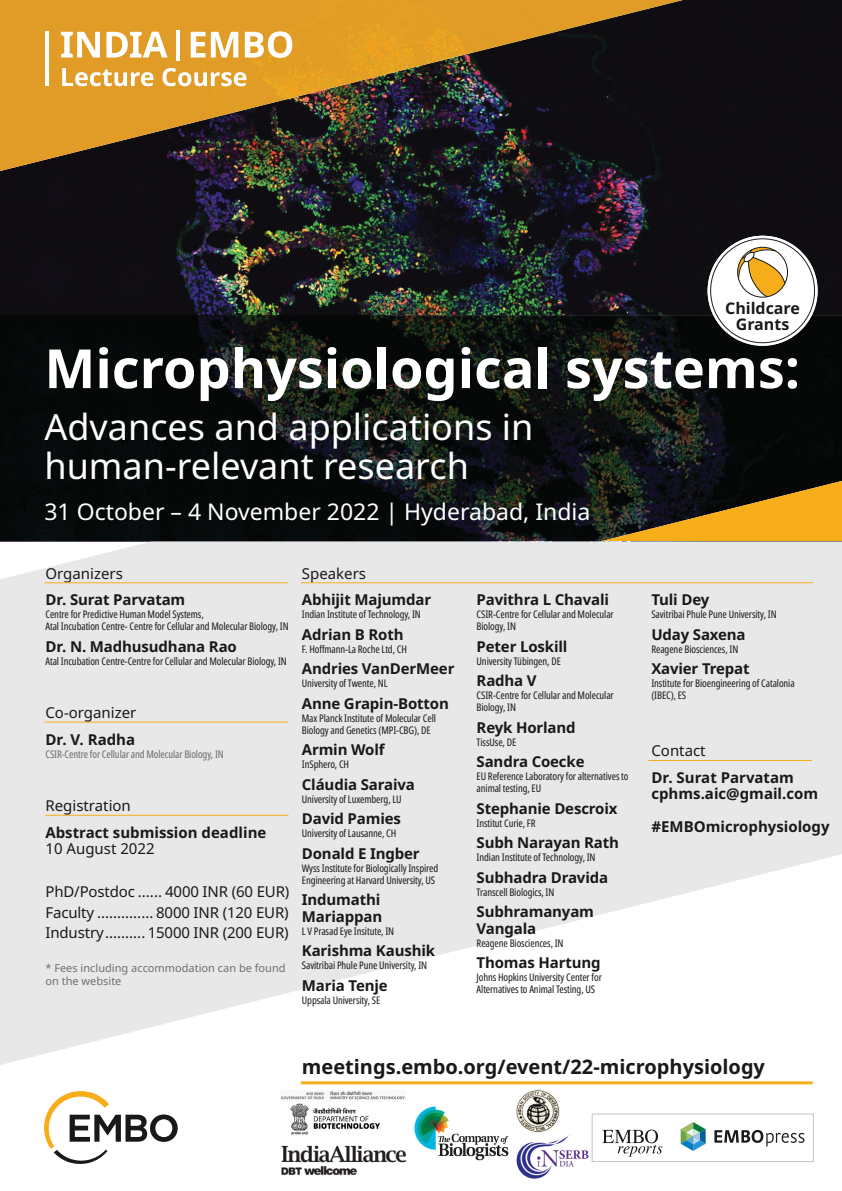
<style>
.page{position:relative;width:842px;height:1191px;background:#fff}
.page>*{position:absolute;margin:0;border:0;box-sizing:border-box;transform-origin:0 0}
.t1{font:700 54px "Noto Sans";color:#fff}
.t2{font:36px/39px "Noto Sans";color:#fff}
.t3{font:23px "Noto Sans";color:#fff}
.t4{font:700 20px "Noto Sans";color:#1a1918}
.t5{font:700 17.7px "Noto Sans";color:#1a1a18}
.t6{font:700 16px/16.5px "Noto Sans";color:#1a1a18;text-align:center}
.t7{font:700 15px/16.5px "Noto Sans";letter-spacing:-.01em;color:#1a1918}
.t8{font:15px/20.5px "Noto Sans";color:#1a1918;text-align:justify}
.t9{font:11px/13px "Noto Sans";color:#6f6f6f}
.t10{font:extra-condensed 10.5px/12px "Noto Sans";letter-spacing:-.01em;color:#221e1f}
.t11{font:extra-condensed 10.5px "Noto Sans";letter-spacing:-.01em;color:#6f6f6f}
</style>
<div class="page">
<svg style="left:44px;top:1091px;width:134px;height:73px"></svg>
<img style="left:0;top:0;width:842px;height:315px">
<img style="left:0;top:315px;width:737px;height:226px">
<div style="left:737px;top:315px;width:105px;height:166px;background:#060808"></div>
<img style="left:0;top:0;width:288px;height:137px">
<img style="left:287px;top:0;width:144px;height:99px">
<img style="left:431px;top:0;width:145px;height:63px">
<img style="left:575px;top:0;width:108px;height:27px">
<img style="left:0;top:136px;width:138px;height:35px">
<svg style="left:600px;top:481px;width:242px;height:60px;background:#846018"></svg>
<svg style="left:0;top:541px;width:842px;height:524px;fill:#e9e8e8"></svg>
<svg style="left:714px;top:1130px;width:90px;height:16px"></svg>
<svg style="left:681px;top:1122px;width:25px;height:28px"></svg>
<svg style="left:602px;top:1129px;width:60px;height:27px"></svg>
<div style="left:592px;top:1113px;width:222px;height:48px;border:1px solid #c5c4c5"></div>
<hr style="left:44px;top:582px;width:243px;height:1px;background:#f7ad1a">
<hr style="left:44px;top:721px;width:243px;height:1px;background:#f7ad1a">
<hr style="left:46px;top:814px;width:243px;height:1px;background:#f7ad1a">
<hr style="left:301px;top:582px;width:512px;height:1px;background:#f7ad1a">
<hr style="left:648px;top:760px;width:164px;height:1px;background:#f7ad1a">
<hr style="left:301px;top:1081px;width:512px;height:3px;background:#f7ad1a">
<img style="left:281px;top:1145px;width:126px;height:30px">
<img style="left:414px;top:1106px;width:95px;height:55px">
<img style="left:517px;top:1089px;width:43px;height:43px">
<img style="left:517px;top:1134px;width:71px;height:44px">
<img style="left:280px;top:1091px;width:125px;height:44px">
<hr style="left:45px;top:32px;width:4px;height:54px;background:#fff">
<svg style="left:61px;top:32px;width:39px;height:26px"></svg>
<svg style="left:106px;top:32px;width:62px;height:26px"></svg>
<hr style="left:176px;top:30px;width:3px;height:30px;background:#fff">
<svg style="left:191px;top:32px;width:14px;height:26px"></svg>
<svg style="left:211px;top:32px;width:27px;height:26px"></svg>
<svg style="left:245px;top:31px;width:47px;height:27px"></svg>
<svg style="left:62px;top:68px;width:92px;height:18px"></svg>
<svg style="left:163px;top:68px;width:83px;height:18px"></svg>
<div style="left:708px;top:236px;width:110px;height:110px;background:#fff;border-radius:50%"></div>
<svg style="left:720px;top:248px;width:78px;height:50px"></svg>
<h3 class="t6" style="left:725px;top:300px;width:76px">Childcare<br>Grants</h3>
<h3 class="t5" style="left:733px;top:305px;width:61px">Hybrid</h3>
<h1 class="t1" style="left:44px;top:330px;width:757px">Microphysiological systems:</h1>
<h2 class="t2" style="left:44px;top:408px;width:490px">Advances and applications in human-relevant research</h2>
<h3 class="t3" style="left:44px;top:495px;width:547px">31 October – 4 November 2022 | Hyderabad, India</h3>
<h3 class="t8" style="left:45px;top:563px;width:79px">Organizers</h3>
<h3 class="t7" style="left:45px;top:592px;width:141px">Dr. Surat Parvatam</h3>
<p class="t10" style="left:45px;top:608px;width:245px">Centre for Predictive Human Model Systems,<br>Atal Incubation Centre- Centre for Cellular and Molecular Biology, IN</p>
<h3 class="t7" style="left:45px;top:638px;width:193px">Dr. N. Madhusudhana Rao</h3>
<p class="t10" style="left:45px;top:655px;width:243px">Atal Incubation Centre-Centre for Cellular and Molecular Biology, IN</p>
<h3 class="t8" style="left:45px;top:702px;width:92px">Co-organizer</h3>
<h3 class="t7" style="left:45px;top:731px;width:91px">Dr. V. Radha</h3>
<p class="t11" style="left:45px;top:746px;width:180px">CSIR-Centre for Cellular and Molecular Biology, IN</p>
<h3 class="t8" style="left:45px;top:796px;width:87px">Registration</h3>
<h3 class="t7" style="left:45px;top:824px;width:222px">Abstract submission deadline</h3>
<h3 class="t8" style="left:45px;top:839px;width:111px">10 August 2022</h3>
<h3 class="t8" style="left:45px;top:882px;width:245px">PhD/Postdoc ...... 4000 INR (60 EUR)<br>Faculty .............. 8000 INR (120 EUR)<br>Industry.......... 15000 INR (200 EUR)</h3>
<p class="t9" style="left:45px;top:961px;width:242px">* Fees including accommodation can be found on the website</p>
<h3 class="t8" style="left:302px;top:563px;width:66px">Speakers</h3>
<h3 class="t7" style="left:302px;top:592px;width:131px">Abhijit Majumdar</h3>
<p class="t10" style="left:302px;top:608px;width:121px">Indian Institute of Technology, IN</p>
<h3 class="t7" style="left:302px;top:626px;width:103px">Adrian B Roth</h3>
<p class="t10" style="left:302px;top:643px;width:107px">F. Hoffmann-La Roche Ltd, CH</p>
<h3 class="t7" style="left:302px;top:661px;width:154px">Andries VanDerMeer</h3>
<p class="t10" style="left:302px;top:677px;width:87px">University of Twente, NL</p>
<h3 class="t7" style="left:302px;top:695px;width:148px">Anne Grapin-Botton</h3>
<p class="t10" style="left:302px;top:712px;width:136px">Max Planck Institute of Molecular Cell<br>Biology and Genetics (MPI-CBG), DE</p>
<h3 class="t7" style="left:302px;top:742px;width:84px">Armin Wolf</h3>
<p class="t10" style="left:302px;top:758px;width:49px">InSphero, CH</p>
<h3 class="t7" style="left:302px;top:776px;width:115px">Cláudia Saraiva</h3>
<p class="t10" style="left:302px;top:793px;width:101px">University of Luxemberg, LU</p>
<h3 class="t7" style="left:302px;top:811px;width:101px">David Pamies</h3>
<p class="t10" style="left:302px;top:827px;width:96px">University of Lausanne, CH</p>
<h3 class="t7" style="left:302px;top:845px;width:119px">Donald E Ingber</h3>
<p class="t10" style="left:302px;top:862px;width:138px">Wyss Institute for Biologically Inspired<br>Engineering at Harvard University, US</p>
<h3 class="t7" style="left:302px;top:892px;width:82px">Indumathi<br>Mariappan</h3>
<p class="t10" style="left:302px;top:925px;width:94px">L V Prasad Eye Insitute, IN</p>
<h3 class="t7" style="left:302px;top:943px;width:135px">Karishma Kaushik</h3>
<p class="t10" style="left:302px;top:959px;width:127px">Savitribai Phule Pune University, IN</p>
<h3 class="t7" style="left:302px;top:977px;width:87px">Maria Tenje</h3>
<p class="t10" style="left:302px;top:994px;width:80px">Uppsala University, SE</p>
<h3 class="t7" style="left:477px;top:592px;width:134px">Pavithra L Chavali</h3>
<p class="t10" style="left:477px;top:608px;width:139px">CSIR-Centre for Cellular and Molecular<br>Biology, IN</p>
<h3 class="t7" style="left:477px;top:638px;width:92px">Peter Loskill</h3>
<p class="t10" style="left:477px;top:655px;width:86px">University Tübingen, DE</p>
<h3 class="t7" style="left:477px;top:673px;width:62px">Radha V</h3>
<p class="t10" style="left:477px;top:689px;width:139px">CSIR-Centre for Cellular and Molecular<br>Biology, IN</p>
<h3 class="t7" style="left:477px;top:719px;width:101px">Reyk Horland</h3>
<p class="t10" style="left:477px;top:736px;width:41px">TissUse, DE</p>
<h3 class="t7" style="left:477px;top:754px;width:109px">Sandra Coecke</h3>
<p class="t10" style="left:477px;top:770px;width:153px">EU Reference Laboratory for alternatives to animal testing, EU</p>
<h3 class="t7" style="left:477px;top:800px;width:142px">Stephanie Descroix</h3>
<p class="t10" style="left:477px;top:817px;width:61px">Institut Curie, FR</p>
<h3 class="t7" style="left:477px;top:835px;width:144px">Subh Narayan Rath</h3>
<p class="t10" style="left:477px;top:851px;width:121px">Indian Institute of Technology, IN</p>
<h3 class="t7" style="left:477px;top:869px;width:133px">Subhadra Dravida</h3>
<p class="t10" style="left:477px;top:886px;width:79px">Transcell Biologics, IN</p>
<h3 class="t7" style="left:477px;top:904px;width:119px">Subhramanyam<br>Vangala</h3>
<p class="t10" style="left:477px;top:937px;width:88px">Reagene Biosciences, IN</p>
<h3 class="t7" style="left:477px;top:955px;width:126px">Thomas Hartung</h3>
<p class="t10" style="left:477px;top:971px;width:127px">Johns Hopkins University Center for<br>Alternatives to Animal Testing, US</p>
<h3 class="t7" style="left:651px;top:592px;width:59px">Tuli Dey</h3>
<p class="t10" style="left:651px;top:608px;width:127px">Savitribai Phule Pune University, IN</p>
<h3 class="t7" style="left:651px;top:626px;width:96px">Uday Saxena</h3>
<p class="t10" style="left:651px;top:643px;width:88px">Reagene Biosciences, IN</p>
<h3 class="t7" style="left:651px;top:661px;width:100px">Xavier Trepat</h3>
<p class="t10" style="left:651px;top:677px;width:145px">Institute for Bioengineering of Catalonia (IBEC), ES</p>
<h3 class="t8" style="left:651px;top:741px;width:56px">Contact</h3>
<h3 class="t7" style="left:651px;top:769px;width:168px">Dr. Surat Parvatam cphms.aic@gmail.com</h3>
<h3 class="t7" style="left:651px;top:819px;width:180px">#EMBOmicrophysiology</h3>
<h3 class="t4" style="left:302px;top:1053px;width:465px">meetings.embo.org/event/22-microphysiology</h3>
</div>
